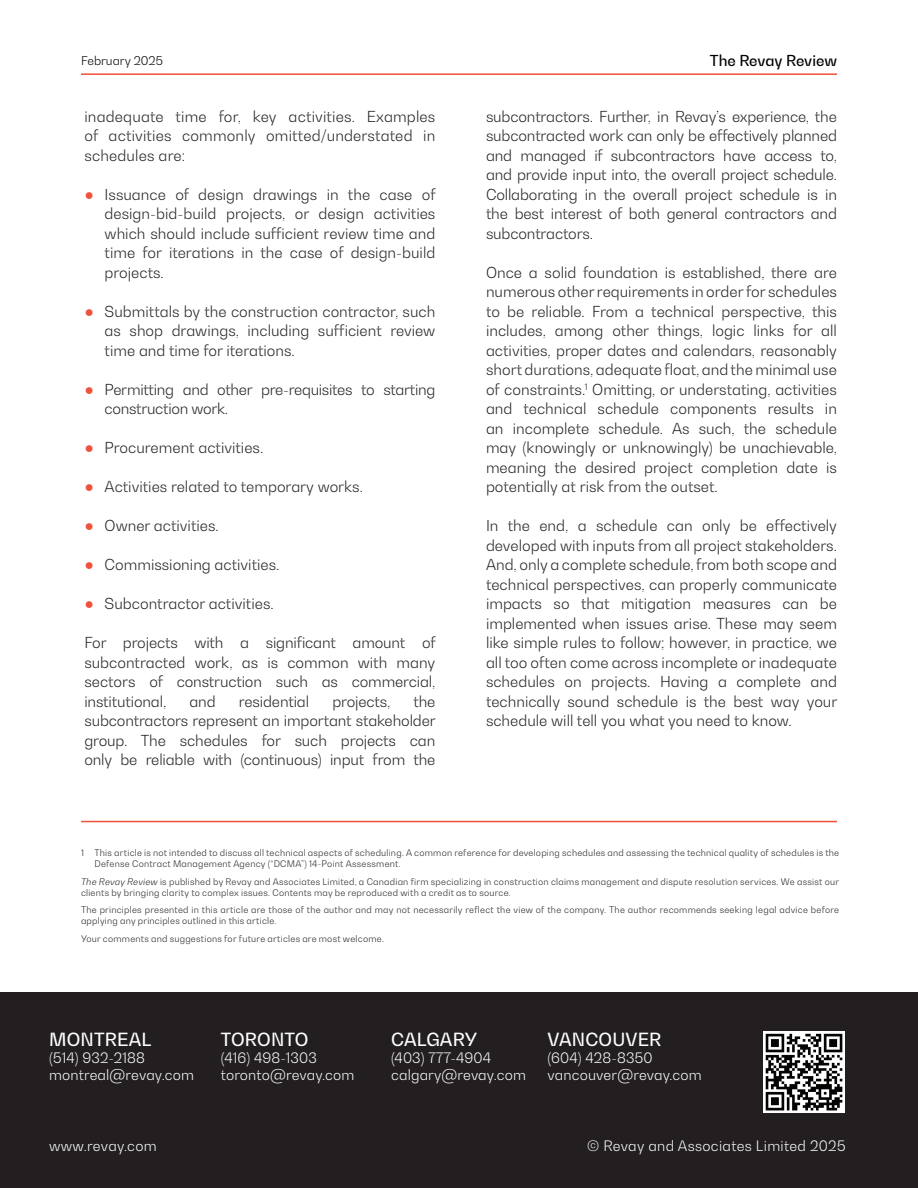
<style>
.page{position:relative;width:918px;height:1188px;background:#fff}
.page>*{position:absolute;margin:0;border:0;box-sizing:border-box;transform-origin:0 0}
.t1{font:500 18px "Bw Gradual DEMO";letter-spacing:.01em;color:#fff}
.t2{font:300 15px/19.5px "Bw Gradual";color:#231f20;text-align:justify}
.t3{font:300 15px/19.5px "Bw Gradual";letter-spacing:-.02em;color:#231f20}
.t4{font:500 15px "Bw Gradual";letter-spacing:-.005em;color:#000001}
.t5{font:300 14.25px/17.2px "Bw Gradual DEMO";letter-spacing:.01em;color:#fff}
.t6{font:300 12px "Bw Gradual";color:#000001}
.t7{font:300 9px/10.8px "Bw Gradual";letter-spacing:.025em;color:#231f20}
.s1{font-family:"Arial";font-weight:700;font-size:15.75px;color:#f0513c}
.s2{font-style:italic}
</style>
<div class="page">
<hr style="left:81px;top:73px;width:756px;height:2px;background:#f0503a">
<hr style="left:81px;top:821px;width:756px;height:1px;background:#f0503a">
<div style="left:0;top:992px;width:918px;height:196px;background:#231f20"></div>
<img style="left:764px;top:1032px;width:81px;height:81px">
<p class="t6" style="left:81px;top:53px;width:83px">February 2025</p>
<p class="t4" style="left:710px;top:50px;width:129px">The Revay Review</p>
<p class="t2" style="left:84px;top:106px;width:353px">inadequate time for, key activities. Examples of activities commonly omitted/understated in schedules are:</p>
<p class="t2" style="left:105px;top:184px;width:333px;text-indent:-20px"><span class="s1">●</span> Issuance of design drawings in the case of design-bid-build projects, or design activities which should include sufficient review time and time for iterations in the case of design-build projects.</p>
<p class="t2" style="left:105px;top:301px;width:332px;text-indent:-20px"><span class="s1">●</span> Submittals by the construction contractor, such as shop drawings, including sufficient review time and time for iterations.</p>
<p class="t3" style="left:105px;top:379px;width:332px;text-indent:-20px"><span class="s1">●</span> Permitting and other pre-requisites to starting construction work.</p>
<p class="t2" style="left:84px;top:438px;width:180px"><span class="s1">●</span> Procurement activities.</p>
<p class="t2" style="left:84px;top:477px;width:280px"><span class="s1">●</span> Activities related to temporary works.</p>
<p class="t2" style="left:84px;top:516px;width:136px"><span class="s1">●</span> Owner activities.</p>
<p class="t2" style="left:84px;top:555px;width:197px"><span class="s1">●</span> Commissioning activities.</p>
<p class="t2" style="left:84px;top:594px;width:191px"><span class="s1">●</span> Subcontractor activities.</p>
<p class="t2" style="left:84px;top:633px;width:353px">For projects with a significant amount of subcontracted work, as is common with many sectors of construction such as commercial, institutional,</p>
<p class="t2" style="left:84px;top:691px;width:353px;text-indent:329px">the subcontractors represent an important stakeholder group. The schedules for such projects can only be reliable with (continuous) input from the</p>
<p class="t2" style="left:189px;top:691px;width:28px">and</p>
<p class="t2" style="left:239px;top:691px;width:72px">residential</p>
<p class="t2" style="left:332px;top:691px;width:59px">projects,</p>
<p class="t2" style="left:486px;top:106px;width:353px">subcontractors. Further, in Revay’s experience, the subcontracted work can only be effectively planned and managed if subcontractors have access to, and provide input into, the overall project schedule.<br>Collaborating in the overall project schedule is in the best interest of both general contractors and subcontractors.</p>
<p class="t2" style="left:486px;top:262px;width:353px">Once a solid foundation is established, there are numerous other requirements in order for schedules to be reliable. From a technical perspective, this includes, among other things, logic links for all activities, proper dates and calendars, reasonably short durations, adequate float, and the minimal use of constraints.<sup>1</sup> Omitting, or understating, activities and technical schedule components results in an incomplete schedule. As such, the schedule may (knowingly or unknowingly) be unachievable, meaning the desired project completion date is potentially at risk from the outset.</p>
<p class="t2" style="left:486px;top:516px;width:353px">In the end, a schedule can only be effectively developed with inputs from all project stakeholders.<br>And, only a complete schedule, from both scope and technical perspectives, can properly communicate impacts so that mitigation measures can be implemented when issues arise. These may seem like simple rules to follow; however, in practice, we all too often come across incomplete or inadequate schedules on projects. Having a complete and technically sound schedule is the best way your schedule will tell you what you need to know.</p>
<p class="t7" style="left:94px;top:848px;width:746px;text-indent:-14px">1 This article is not intended to discuss all technical aspects of scheduling. A common reference for developing schedules and assessing the technical quality of schedules is the<br>Defense Contract Management Agency (“DCMA”) 14-Point Assessment.</p>
<p class="t7" style="left:81px;top:876px;width:760px"><span class="s2">The Revay Review</span> is published by Revay and Associates Limited, a Canadian firm specializing in construction claims management and dispute resolution services. We assist our clients by bringing clarity to complex issues. Contents may be reproduced with a credit as to source.</p>
<p class="t7" style="left:81px;top:904px;width:760px">The principles presented in this article are those of the author and may not necessarily reflect the view of the company. The author recommends seeking legal advice before applying any principles outlined in this article.</p>
<p class="t7" style="left:81px;top:933px;width:304px">Your comments and suggestions for future articles are most welcome.</p>
<p class="t1" style="left:49px;top:1027px;width:104px">MONTREAL</p>
<p class="t5" style="left:49px;top:1049px;width:146px">(514) 932-2188 montreal@revay.com</p>
<p class="t1" style="left:221px;top:1027px;width:89px">TORONTO</p>
<p class="t5" style="left:221px;top:1049px;width:135px">(416) 498-1303 toronto@revay.com</p>
<p class="t1" style="left:391px;top:1027px;width:88px">CALGARY</p>
<p class="t5" style="left:391px;top:1049px;width:136px">(403) 777-4904 calgary@revay.com</p>
<p class="t1" style="left:548px;top:1027px;width:115px">VANCOUVER</p>
<p class="t5" style="left:548px;top:1049px;width:156px">(604) 428-8350 vancouver@revay.com</p>
<p class="t5" style="left:49px;top:1137px;width:109px">www.revay.com</p>
<p class="t5" style="left:587px;top:1137px;width:260px">© Revay and Associates Limited 2025</p>
</div>
